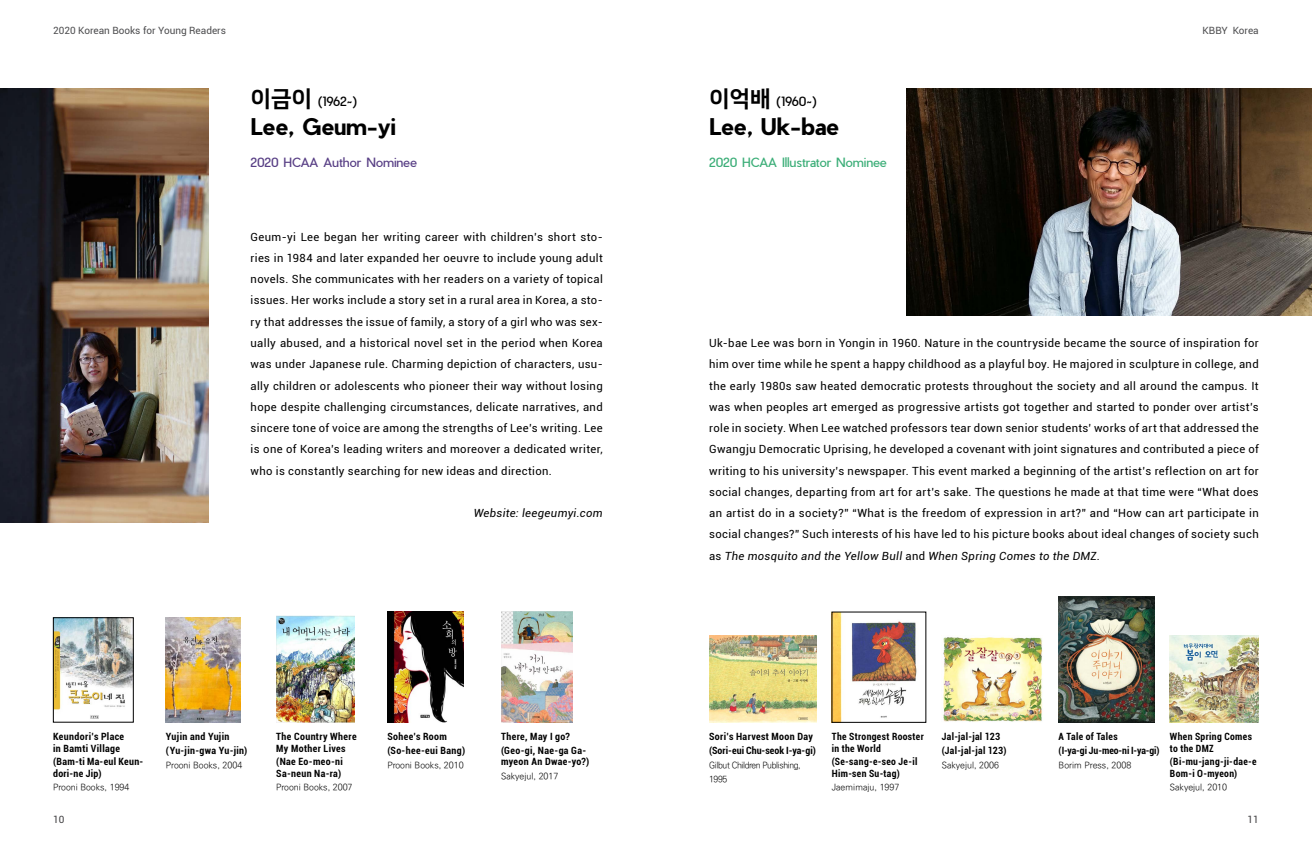
<style>
.page{position:relative;width:1312px;height:851px;background:#fff}
.page>*{position:absolute;margin:0;border:0;box-sizing:border-box;transform-origin:0 0}
.t1{font:700 22.5px "Pier Sans";color:#000}
.t2{font:12.5px "Pier Sans";color:#3cae78}
.t3{font:12.5px "Pier Sans";color:#583f85}
.t4{font:12.5px "Pier Sans";color:#000}
.t5{font:11.25px/21.2px "Roboto";letter-spacing:.03em;color:#000;text-align:justify}
.t6{font:italic 11.25px "Roboto";letter-spacing:.03em;color:#000}
.t7{font:700 condensed 10px/11.2px "Roboto";letter-spacing:.035em;color:#000}
.t8{font:10px "Roboto";color:#4d4d4f}
.t9{font:700 condensed 10px/13.8px "Roboto";color:#000}
.t10{font:10px "Roboto";color:#414042}
.t11{font:300 8.75px "Ko Pub Dotum";color:#000}
.t12{font:300 8.75px/13.8px "Ko Pub Dotum";letter-spacing:-.04em;color:#000}
.s1{font-family:"Nanum Square EB";font-size:22.5px}
.s2{font-style:italic}
</style>
<div class="page">
<img style="left:0;top:89px;width:208px;height:433px">
<img style="left:501px;top:611px;width:71px;height:111px">
<img style="left:276px;top:615px;width:78px;height:107px">
<img style="left:387px;top:611px;width:76px;height:111px">
<img style="left:166px;top:617px;width:74px;height:105px">
<img style="left:55px;top:619px;width:76px;height:100px">
<div style="left:53px;top:617px;width:80px;height:105px;border:1px solid #000"></div>
<img style="left:906px;top:89px;width:405px;height:226px">
<img style="left:943px;top:637px;width:100px;height:85px">
<img style="left:1169px;top:635px;width:89px;height:87px">
<img style="left:709px;top:635px;width:106px;height:87px">
<img style="left:833px;top:613px;width:84px;height:107px">
<img style="left:1058px;top:596px;width:96px;height:126px">
<p class="t8" style="left:53px;top:24px;width:174px">2020 Korean Books for Young Readers</p>
<p class="t4" style="left:250px;top:93px;width:108px"><span class="s1">이금이</span> (1962~)</p>
<h1 class="t1" style="left:250px;top:110px;width:147px">Lee, Geum-yi</h1>
<p class="t3" style="left:250px;top:154px;width:168px">2020 HCAA Author Nominee</p>
<p class="t5" style="left:250px;top:225px;width:353px">Geum-yi Lee began her writing career with children’s short sto&shy;ries in 1984 and later expanded her oeuvre to include young adult novels. She communicates with her readers on a variety of topical issues. Her works include a story set in a rural area in Korea, a sto&shy;ry that addresses the issue of family, a story of a girl who was sex&shy;ually abused, and a historical novel set in the period when Korea was under Japanese rule. Charming depiction of characters, usu&shy;ally children or adolescents who pioneer their way without losing hope despite challenging circumstances, delicate narratives, and sincere tone of voice are among the strengths of Lee’s writing. Lee is one of Korea’s leading writers and moreover a dedicated writer, who is constantly searching for new ideas and direction.</p>
<p class="t6" style="left:473px;top:505px;width:130px">Website: leegeumyi.com</p>
<p class="t7" style="left:53px;top:730px;width:72px">Keundori’s Place in Bamti Village</p>
<p class="t7" style="left:53px;top:755px;width:92px">(Bam-ti Ma-eul Keun&shy;dori-ne Jip)</p>
<p class="t11" style="left:53px;top:783px;width:78px">Prooni Books, 1994</p>
<p class="t7" style="left:166px;top:729px;width:83px;line-height:13.8px">Yujin and Yujin (Yu-jin-gwa Yu-jin)</p>
<p class="t11" style="left:166px;top:760px;width:78px">Prooni Books, 2004</p>
<p class="t7" style="left:276px;top:730px;width:82px">The Country Where<br>My Mother Lives</p>
<p class="t7" style="left:276px;top:755px;width:68px">(Nae Eo-meo-ni<br>Sa-neun Na-ra)</p>
<p class="t11" style="left:276px;top:783px;width:78px">Prooni Books, 2007</p>
<p class="t7" style="left:387px;top:729px;width:79px;line-height:13.8px">Sohee’s Room (So-hee-eui Bang)</p>
<p class="t11" style="left:387px;top:760px;width:78px">Prooni Books, 2010</p>
<p class="t7" style="left:501px;top:729px;width:86px;line-height:13.8px">There, May I go? (Geo-gi, Nae-ga Ga-</p>
<p class="t7" style="left:501px;top:755px;width:89px">myeon An Dwae-yo?)</p>
<p class="t11" style="left:501px;top:772px;width:59px">Sakyejul, 2017</p>
<p class="t4" style="left:709px;top:93px;width:109px"><span class="s1">이억배</span> (1960~)</p>
<h1 class="t1" style="left:709px;top:110px;width:131px">Lee, Uk-bae</h1>
<p class="t2" style="left:709px;top:154px;width:179px">2020 HCAA Illustrator Nominee</p>
<p class="t8" style="left:1202px;top:24px;width:58px">KBBY Korea</p>
<p class="t5" style="left:709px;top:332px;width:551px">Uk-bae Lee was born in Yongin in 1960. Nature in the countryside became the source of inspiration for him over time while he spent a happy childhood as a playful boy. He majored in sculpture in college, and the early 1980s saw heated democratic protests throughout the society and all around the campus. It was when peoples art emerged as progressive artists got together and started to ponder over artist’s role in society. When Lee watched professors tear down senior students’ works of art that addressed the Gwangju Democratic Uprising, he developed a covenant with joint signatures and contributed a piece of writing to his university’s newspaper. This event marked a beginning of the artist’s reflection on art for social changes, departing from art for art’s sake. The questions he made at that time were “What does an artist do in a society?” “What is the freedom of expression in art?” and “How can art participate in social changes?” Such interests of his have led to his picture books about ideal changes of society such as <span class="s2">The mosquito and the Yellow Bull</span> and <span class="s2">When Spring Comes to the DMZ</span>.</p>
<p class="t7" style="left:709px;top:729px;width:108px;line-height:13.8px">Sori’s Harvest Moon Day (Sori-eui Chu-seok I-ya-gi)</p>
<p class="t12" style="left:709px;top:758px;width:93px">Gilbut Children Publishing,<br>1995</p>
<p class="t7" style="left:831px;top:730px;width:93px">The Strongest Rooster in the World</p>
<p class="t7" style="left:831px;top:755px;width:87px">(Se-sang-e-seo Je-il<br>Him-sen Su-tag)</p>
<p class="t11" style="left:831px;top:783px;width:69px">Jaemimaju, 1997</p>
<p class="t7" style="left:941px;top:729px;width:66px;line-height:13.8px">Jal-jal-jal 123 (Jal-jal-jal 123)</p>
<p class="t11" style="left:941px;top:760px;width:59px">Sakyejul, 2006</p>
<p class="t9" style="left:1058px;top:729px;width:102px">A Tale of Tales<br>(I-ya-gi Ju-meo-ni I-ya-gi)</p>
<p class="t11" style="left:1058px;top:760px;width:74px">Borim Press, 2008</p>
<p class="t7" style="left:1169px;top:730px;width:84px">When Spring Comes to the DMZ</p>
<p class="t7" style="left:1169px;top:755px;width:88px">(Bi-mu-jang-ji-dae-e<br>Bom-i O-myeon)</p>
<p class="t11" style="left:1169px;top:783px;width:59px">Sakyejul, 2010</p>
<p class="t10" style="left:53px;top:812px;width:13px">10</p>
<p class="t10" style="left:1247px;top:812px;width:13px">11</p>
</div>
